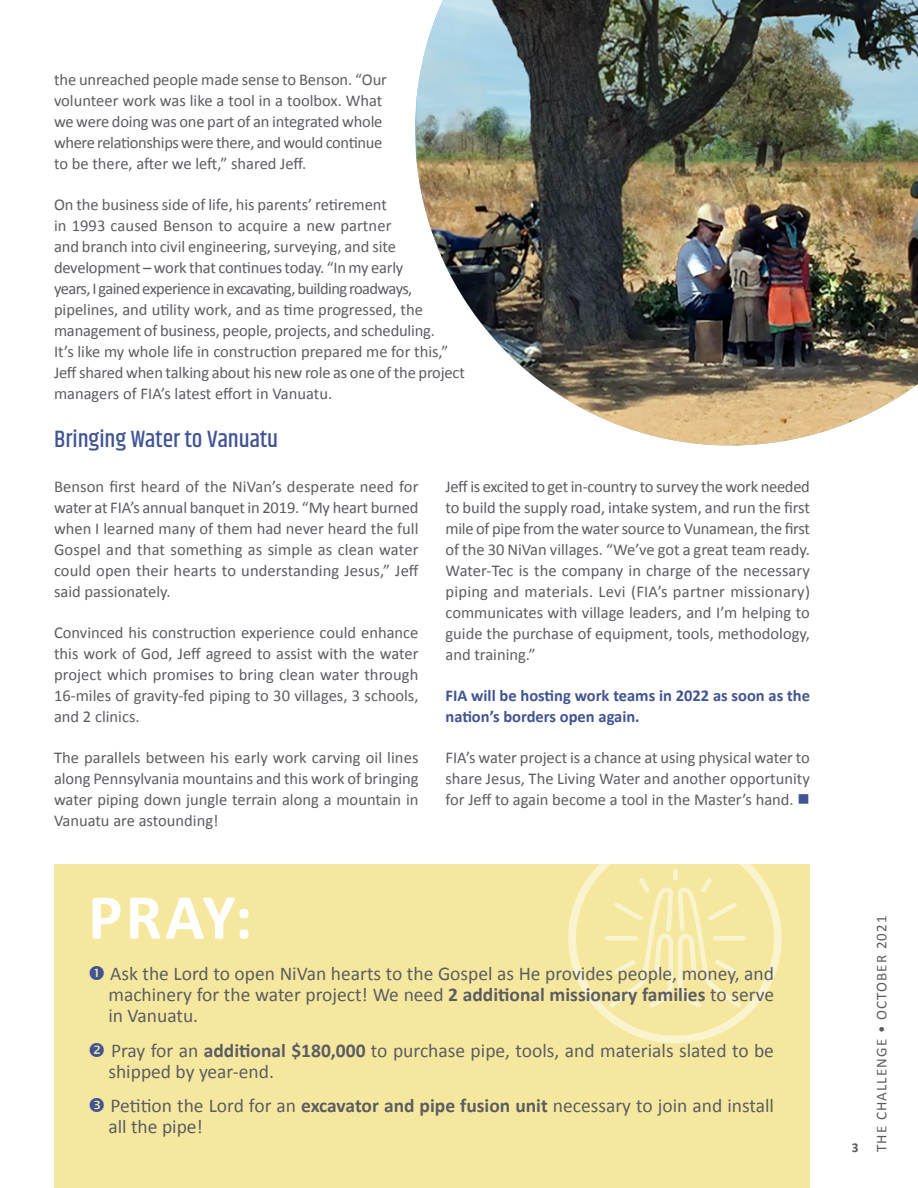
<style>
.page{position:relative;width:918px;height:1188px;background:#fff}
.page>*{position:absolute;margin:0;border:0;box-sizing:border-box;transform-origin:0 0}
.t1{font:700 64.5px "Calibri";color:#fff}
.t2{font:500 24px "Khand";color:#405394}
.t3{font:19.5px/21px "Calibri";color:#5c5d62}
.t4{font:16.5px/21px "Calibri";letter-spacing:-.005em;color:#5c5d62;text-align:justify}
.t5{font:700 16.5px/21px "Calibri";color:#405394}
.t6{font:15px "Calibri";letter-spacing:.075em;color:#5c5d62}
.t7{font:700 13.5px "Calibri";color:#5c5d62}
.s1{color:#405394}
.s2{font-weight:700}
</style>
<div class="page">
<div style="left:54px;top:864px;width:756px;height:324px;background:#f5e89e"></div>
<svg style="left:568px;top:864px;width:214px;height:179px"></svg>
<img style="left:416px;top:0;width:502px;height:446px">
<p class="t4" style="left:54px;top:68px;width:335px;text-align:left">the unreached people made sense to Benson. “Our volunteer work was like a tool in a toolbox. What we were doing was one part of an integrated whole where relationships were there, and would continue to be there, after we left,” shared Jeff.</p>
<p class="t4" style="left:54px;top:194px;width:412px;text-align:left">On the business side of life, his parents’ retirement<br>in 1993 caused Benson to acquire a new partner<br>and branch into civil engineering, surveying, and site development – work that continues today. “In my early<br>years, I gained experience in excavating, building roadways, pipelines, and utility work, and as time progressed, the management of business, people, projects, and scheduling.<br>It’s like my whole life in construction prepared me for this,” Jeff shared when talking about his new role as one of the project managers of FIA’s latest effort in Vanuatu.</p>
<h2 class="t2" style="left:54px;top:424px;width:226px">Bringing Water to Vanuatu</h2>
<p class="t4" style="left:54px;top:475px;width:366px">Benson first heard of the NiVan’s desperate need for water at FIA’s annual banquet in 2019. “My heart burned when I learned many of them had never heard the full Gospel and that something as simple as clean water could open their hearts to understanding Jesus,” Jeff said passionately.</p>
<p class="t4" style="left:54px;top:621px;width:366px">Convinced his construction experience could enhance this work of God, Jeff agreed to assist with the water project which promises to bring clean water through 16-miles of gravity-fed piping to 30 villages, 3 schools, and 2 clinics.</p>
<p class="t4" style="left:54px;top:747px;width:366px">The parallels between his early work carving oil lines along Pennsylvania mountains and this work of bringing water piping down jungle terrain along a mountain in Vanuatu are astounding!</p>
<p class="t4" style="left:445px;top:475px;width:366px">Jeff is excited to get in-country to survey the work needed to build the supply road, intake system, and run the first mile of pipe from the water source to Vunamean, the first of the 30 NiVan villages. “We’ve got a great team ready.<br>Water-Tec is the company in charge of the necessary piping and materials. Levi (FIA’s partner missionary) communicates with village leaders, and I’m helping to guide the purchase of equipment, tools, methodology, and training.”</p>
<p class="t5" style="left:445px;top:684px;width:366px">FIA will be hosting work teams in 2022 as soon as the nation’s borders open again.</p>
<p class="t4" style="left:445px;top:747px;width:366px">FIA’s water project is a chance at using physical water to share Jesus, The Living Water and another opportunity for Jeff to again become a tool in the Master’s hand. <span class="s1">■</span></p>
<h1 class="t1" style="left:88px;top:872px;width:166px">PRAY:</h1>
<p class="t3" style="left:108px;top:963px;width:667px;text-align:justify">Ask the Lord to open NiVan hearts to the Gospel as He provides people, money, and machinery for the water project! We need <span class="s2">2 additional missionary families</span> to serve in Vanuatu.</p>
<p class="t3" style="left:108px;top:1039px;width:667px">Pray for an <span class="s2">additional $180,000</span> to purchase pipe, tools, and materials slated to be shipped by year-end.</p>
<p class="t3" style="left:108px;top:1095px;width:667px">Petition the Lord for an <span class="s2">excavator and pipe fusion unit</span> necessary to join and install all the pipe!</p>
<p class="t7" style="left:852px;top:1138px;width:8px">3</p>
<p class="t6" style="left:871px;top:1152px;width:238px;rotate:-90deg">THE CHALLENGE • OCTOBER 2021</p>
</div>
